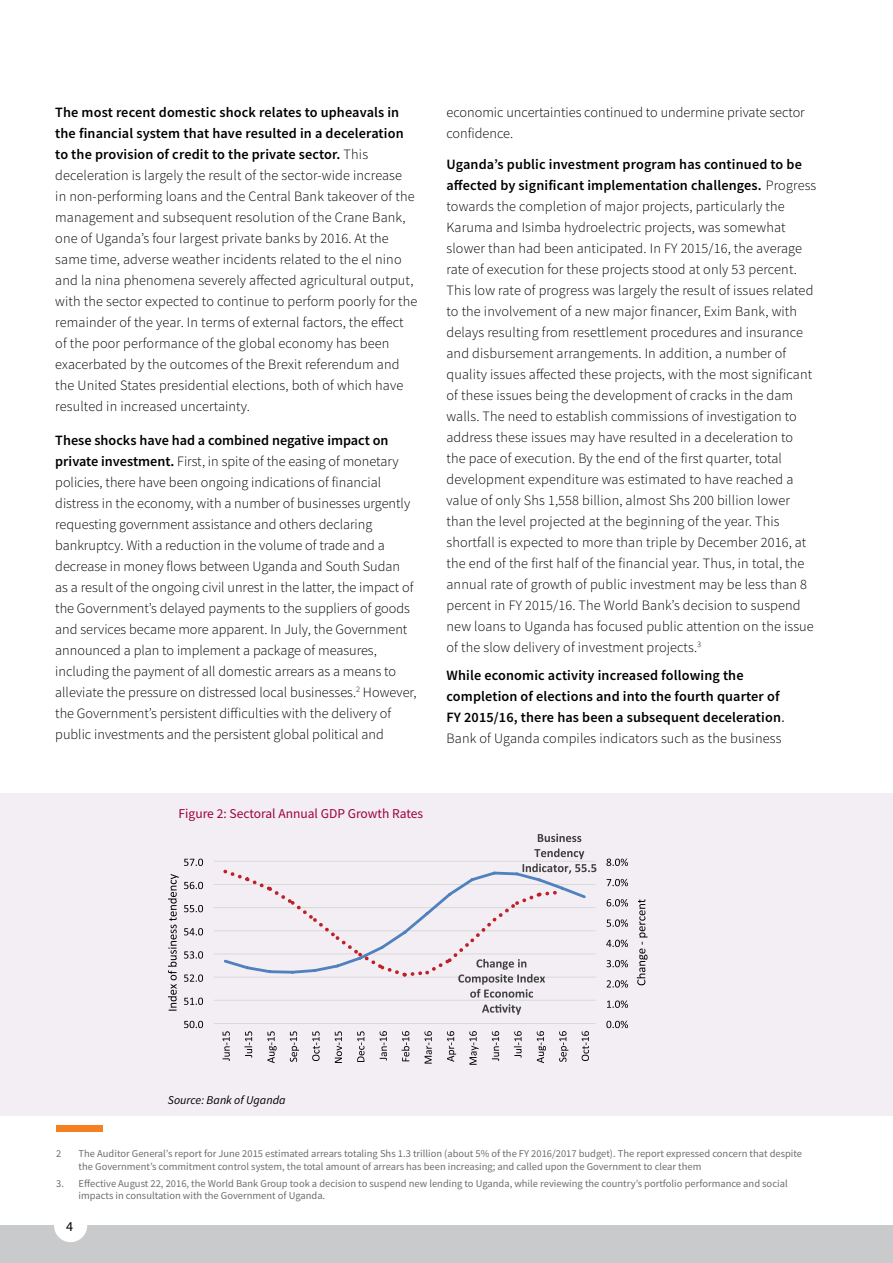
<style>
.page{position:relative;width:893px;height:1263px;background:#fff}
.page>*{position:absolute;margin:0;border:0;box-sizing:border-box;transform-origin:0 0}
.t1{font:300 14.25px/21px "Source Sans Pro";letter-spacing:.01em;color:#000}
.t2{font:600 14.25px/21px "Source Sans Pro";letter-spacing:.01em;color:#000}
.t3{font:13.5px "Source Sans Pro";color:#9f003e}
.t4{font:13.5px "Myriad Pro";color:#000}
.t5{font:italic 12px "Source Sans Pro";color:#000}
.t6{font:10.5px/12.6px "Source Sans Pro";color:#6d6e70}
.s1{font-weight:600}
.s2{font-family:"Calibri";font-weight:300;font-size:16.5px}
.s3{font-weight:300}
</style>
<div class="page">
<div style="left:0;top:1225px;width:893px;height:38px;background:#c8cacc"></div>
<div style="left:54px;top:1209px;width:33px;height:33px;background:#fff;border-radius:50%"></div>
<div style="left:0;top:793px;width:893px;height:322px;background:#f2eef4"></div>
<div style="left:56px;top:1125px;width:46px;height:7px;background:#f4801f"></div>
<hr style="left:214px;top:1000px;width:381px;height:1px;background:#d9d9d8">
<hr style="left:214px;top:977px;width:381px;height:1px;background:#d9d9d8">
<hr style="left:214px;top:953px;width:381px;height:1px;background:#d9d9d8">
<hr style="left:214px;top:930px;width:381px;height:1px;background:#d9d9d8">
<hr style="left:214px;top:907px;width:381px;height:1px;background:#d9d9d8">
<hr style="left:214px;top:884px;width:381px;height:1px;background:#d9d9d8">
<hr style="left:214px;top:861px;width:381px;height:1px;background:#d9d9d8">
<hr style="left:214px;top:1023px;width:382px;height:1px;background:#d9d9d8">
<svg style="left:538px;top:834px;width:43px;height:8px"></svg>
<svg style="left:220px;top:848px;width:376px;height:150px"></svg>
<svg style="left:482px;top:1004px;width:39px;height:11px"></svg>
<svg style="left:606px;top:1021px;width:22px;height:7px"></svg>
<svg style="left:607px;top:1000px;width:21px;height:8px"></svg>
<svg style="left:607px;top:980px;width:21px;height:8px"></svg>
<svg style="left:607px;top:960px;width:21px;height:7px"></svg>
<svg style="left:606px;top:939px;width:22px;height:8px"></svg>
<svg style="left:607px;top:919px;width:21px;height:8px"></svg>
<svg style="left:607px;top:899px;width:21px;height:7px"></svg>
<svg style="left:607px;top:879px;width:21px;height:7px"></svg>
<svg style="left:606px;top:858px;width:22px;height:8px"></svg>
<svg style="left:184px;top:1021px;width:19px;height:7px"></svg>
<svg style="left:184px;top:859px;width:19px;height:7px"></svg>
<svg style="left:222px;top:1031px;width:8px;height:30px"></svg>
<svg style="left:244px;top:1031px;width:8px;height:27px"></svg>
<svg style="left:267px;top:1031px;width:10px;height:32px"></svg>
<svg style="left:290px;top:1031px;width:9px;height:31px"></svg>
<svg style="left:312px;top:1031px;width:8px;height:30px"></svg>
<svg style="left:335px;top:1031px;width:7px;height:32px"></svg>
<svg style="left:357px;top:1031px;width:7px;height:31px"></svg>
<svg style="left:380px;top:1031px;width:7px;height:29px"></svg>
<svg style="left:402px;top:1031px;width:7px;height:30px"></svg>
<svg style="left:424px;top:1031px;width:8px;height:32px"></svg>
<svg style="left:447px;top:1031px;width:9px;height:31px"></svg>
<svg style="left:469px;top:1031px;width:10px;height:34px"></svg>
<svg style="left:492px;top:1031px;width:7px;height:30px"></svg>
<svg style="left:514px;top:1031px;width:8px;height:27px"></svg>
<svg style="left:537px;top:1031px;width:9px;height:32px"></svg>
<svg style="left:559px;top:1031px;width:9px;height:31px"></svg>
<svg style="left:582px;top:1031px;width:7px;height:30px"></svg>
<svg style="left:637px;top:899px;width:10px;height:86px"></svg>
<svg style="left:168px;top:874px;width:35px;height:137px"></svg>
<p class="t1" style="left:55px;top:102px;width:363px"><span class="s1">The most recent domestic shock relates to upheavals in the financial system that have resulted in a deceleration to the provision of credit to the private sector.</span> This deceleration is largely the result of the sector-wide increase<br>in non-performing loans and the Central Bank takeover of the management and subsequent resolution of the Crane Bank, one of Uganda’s four largest private banks by 2016. At the same time, adverse weather incidents related to the el nino and la nina phenomena severely affected agricultural output, with the sector expected to continue to perform poorly for the remainder of the year. In terms of external factors, the effect of the poor performance of the global economy has been exacerbated by the outcomes of the Brexit referendum and the United States presidential elections, both of which have resulted in increased uncertainty.</p>
<p class="t1" style="left:55px;top:430px;width:363px"><span class="s1">These shocks have had a combined negative impact on private investment.</span> First, in spite of the easing of monetary policies, there have been ongoing indications of financial distress in the economy, with a number of businesses urgently requesting government assistance and others declaring bankruptcy. With a reduction in the volume of trade and a decrease in money flows between Uganda and South Sudan<br>as a result of the ongoing civil unrest in the latter, the impact of the Government’s delayed payments to the suppliers of goods and services became more apparent. In July, the Government announced a plan to implement a package of measures, including the payment of all domestic arrears as a means to alleviate the pressure on distressed local businesses.<sup>2</sup> However, the Government’s persistent difficulties with the delivery of public investments and the persistent global political and</p>
<p class="t1" style="left:446px;top:102px;width:360px">economic uncertainties continued to undermine private sector confidence.</p>
<p class="t1" style="left:446px;top:154px;width:371px"><span class="s1">Uganda’s public investment program has continued to be affected by significant implementation challenges.</span> Progress towards the completion of major projects, particularly the Karuma and Isimba hydroelectric projects, was somewhat slower than had been anticipated. In FY 2015/16, the average rate of execution for these projects stood at only 53 percent.<br>This low rate of progress was largely the result of issues related to the involvement of a new major financer, Exim Bank, with delays resulting from resettlement procedures and insurance and disbursement arrangements. In addition, a number of quality issues affected these projects, with the most significant of these issues being the development of cracks in the dam walls. The need to establish commissions of investigation to address these issues may have resulted in a deceleration to<br>the pace of execution. By the end of the first quarter, total development expenditure was estimated to have reached a value of only Shs 1,558 billion, almost Shs 200 billion lower than the level projected at the beginning of the year. This shortfall is expected to more than triple by December 2016, at the end of the first half of the financial year. Thus, in total, the annual rate of growth of public investment may be less than 8 percent in FY 2015/16. The World Bank’s decision to suspend new loans to Uganda has focused public attention on the issue of the slow delivery of investment projects.<sup>3</sup></p>
<p class="t2" style="left:446px;top:664px;width:340px">While economic activity increased following the completion of elections and into the fourth quarter of FY 2015/16, there has been a subsequent deceleration<span class="s2">.<br></span><span class="s3">Bank of Uganda compiles indicators such as the business</span></p>
<p class="t3" style="left:179px;top:805px;width:246px">Figure 2: Sectoral Annual GDP Growth Rates</p>
<p class="t5" style="left:168px;top:1093px;width:119px">Source: Bank of Uganda</p>
<p class="t6" style="left:56px;top:1147px;width:7px">2</p>
<p class="t6" style="left:79px;top:1147px;width:725px">The Auditor General’s report for June 2015 estimated arrears totaling Shs 1.3 trillion (about 5% of the FY 2016/2017 budget). The report expressed concern that despite the Government’s commitment control system, the total amount of arrears has been increasing; and called upon the Government to clear them</p>
<p class="t6" style="left:79px;top:1177px;width:710px;text-indent:-23px">3. Effective August 22, 2016, the World Bank Group took a decision to suspend new lending to Uganda, while reviewing the country’s portfolio performance and social impacts in consultation with the Government of Uganda.</p>
<p class="t4" style="left:66px;top:1218px;width:8px">4</p>
</div>
